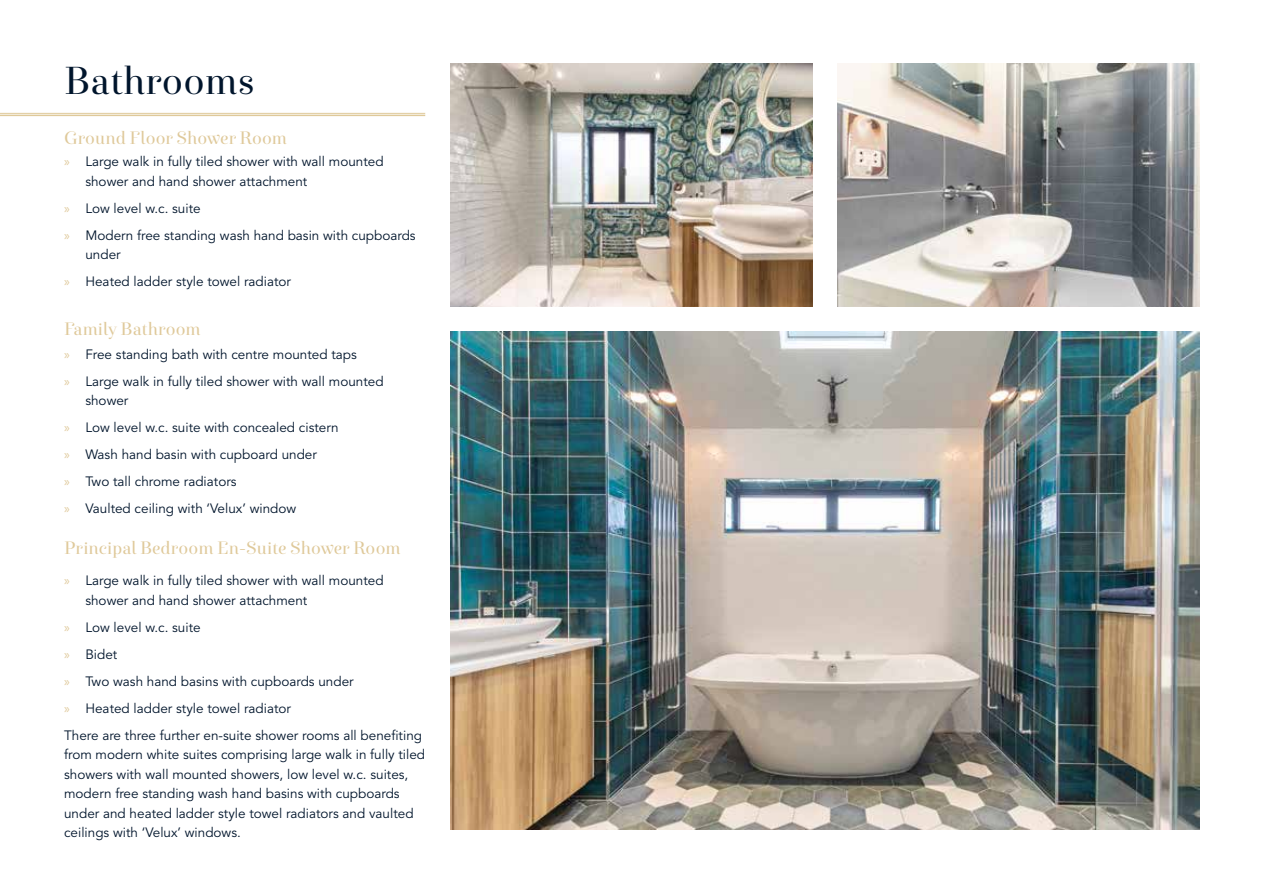
<style>
.page{position:relative;width:1263px;height:893px;background:#fff}
.page>*{position:absolute;margin:0;border:0;box-sizing:border-box;transform-origin:0 0}
.t1{font:39px "Exquise FY";color:#00152c}
.t2{font:18px "Exquise FY";color:#dfc99a}
.t3{font:13.5px/27px "Avenir LT Std";color:#00152c}
.s1{font-family:"Myriad Pro";color:#dfc99a}
</style>
<div class="page">
<hr style="left:0;top:113px;width:425px;height:1px;background:#dfc99a">
<hr style="left:0;top:115px;width:425px;height:1px;background:#dfc99a">
<img style="left:451px;top:64px;width:361px;height:242px">
<img style="left:838px;top:64px;width:361px;height:242px">
<img style="left:451px;top:332px;width:748px;height:497px">
<h1 class="t1" style="left:64px;top:57px;width:192px">Bathrooms</h1>
<h2 class="t2" style="left:64px;top:127px;width:225px">Ground Floor Shower Room</h2>
<p class="t3" style="left:85px;top:152px;width:300px;line-height:19.5px;text-indent:-21px"><span class="s1">»</span> Large walk in fully tiled shower with wall mounted shower and hand shower attachment</p>
<p class="t3" style="left:64px;top:195px;width:353px"><span class="s1">»</span> Low level w.c. suite<br><span class="s1">»</span> Modern free standing wash hand basin with cupboards</p>
<p class="t3" style="left:64px;top:241px;width:228px;text-indent:21px">under<br><span class="s1">»</span> Heated ladder style towel radiator</p>
<h2 class="t2" style="left:64px;top:317px;width:138px">Family Bathroom</h2>
<p class="t3" style="left:64px;top:341px;width:321px"><span class="s1">»</span> Free standing bath with centre mounted taps<br><span class="s1">»</span> Large walk in fully tiled shower with wall mounted</p>
<p class="t3" style="left:64px;top:387px;width:276px;text-indent:21px">shower<br><span class="s1">»</span> Low level w.c. suite with concealed cistern <span class="s1">»</span> Wash hand basin with cupboard under<br><span class="s1">»</span> Two tall chrome radiators<br><span class="s1">»</span> Vaulted ceiling with ‘Velux’ window</p>
<h2 class="t2" style="left:64px;top:536px;width:338px">Principal Bedroom En-Suite Shower Room</h2>
<p class="t3" style="left:85px;top:571px;width:300px;line-height:19.5px;text-indent:-21px"><span class="s1">»</span> Large walk in fully tiled shower with wall mounted shower and hand shower attachment</p>
<p class="t3" style="left:64px;top:614px;width:359px"><span class="s1">»</span> Low level w.c. suite<br><span class="s1">»</span> Bidet<br><span class="s1">»</span> Two wash hand basins with cupboards under<br><span class="s1">»</span> Heated ladder style towel radiator<br>There are three further en-suite shower rooms all benefiting</p>
<p class="t3" style="left:64px;top:745px;width:363px;line-height:19.5px">from modern white suites comprising large walk in fully tiled showers with wall mounted showers, low level w.c. suites, modern free standing wash hand basins with cupboards under and heated ladder style towel radiators and vaulted ceilings with ‘Velux’ windows.</p>
</div>
